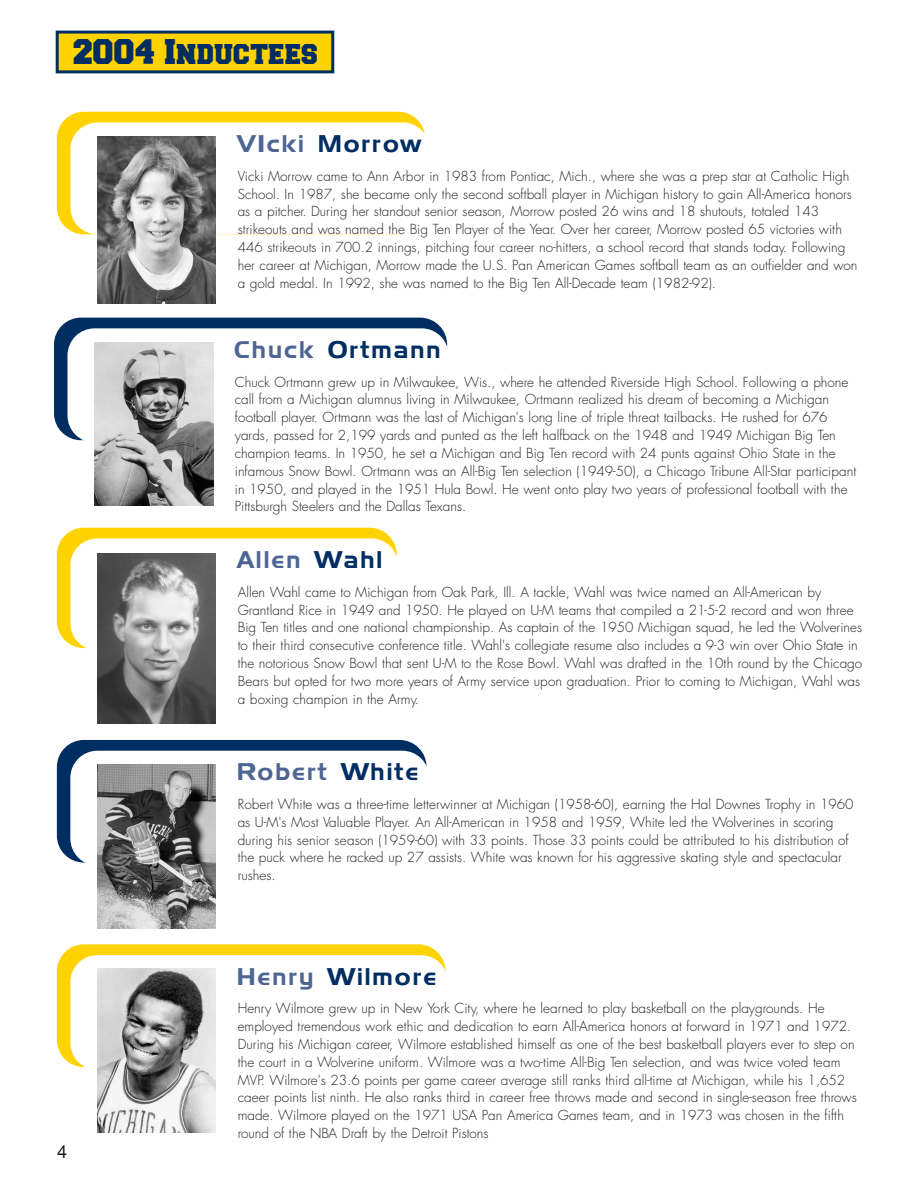
<style>
.page{position:relative;width:918px;height:1188px;background:#fff}
.page>*{position:absolute;margin:0;border:0;box-sizing:border-box;transform-origin:0 0}
.t1{font:30px "Collegiate Black FLF";color:#002d62}
.t2{font:24px "Denmark";color:#002d62}
.t3{font:24px "Denmark";letter-spacing:.085em;color:#4f6694}
.t4{font:18px "Helvetica";color:#231f1f}
.t5{font:300 13.5px/17.9px "Futura";color:#231f1f}
.s1{color:#4f6694}
.s2{color:#002d62}
</style>
<div class="page">
<div style="left:57px;top:32px;width:276px;height:40px;background:#ffd300"></div>
<div style="left:56px;top:31px;width:278px;height:42px;border:3px solid #002d62"></div>
<div style="left:57px;top:112px;width:368px;height:122px;background:#ffd300;border-radius:27px"></div>
<div style="left:70px;top:122px;width:360px;height:112px;background:#fff;border-radius:27px"></div>
<img style="left:98px;top:136px;width:118px;height:168px">
<div style="left:54px;top:318px;width:393px;height:122px;background:#002d62;border-radius:27px"></div>
<div style="left:68px;top:328px;width:381px;height:115px;background:#fff;border-radius:27px"></div>
<img style="left:95px;top:342px;width:118px;height:164px">
<div style="left:57px;top:528px;width:340px;height:120px;background:#ffd300;border-radius:27px"></div>
<div style="left:70px;top:538px;width:328px;height:112px;background:#fff;border-radius:27px"></div>
<img style="left:98px;top:554px;width:118px;height:169px">
<div style="left:57px;top:740px;width:370px;height:123px;background:#002d62;border-radius:27px"></div>
<div style="left:70px;top:751px;width:359px;height:115px;background:#fff;border-radius:27px"></div>
<img style="left:98px;top:764px;width:118px;height:164px">
<div style="left:57px;top:944px;width:389px;height:123px;background:#ffd300;border-radius:27px"></div>
<div style="left:70px;top:955px;width:378px;height:115px;background:#fff;border-radius:27px"></div>
<img style="left:98px;top:969px;width:118px;height:164px">
<h1 class="t1" style="left:74px;top:36px;width:247px">2004 Inductees</h1>
<h2 class="t2" style="left:237px;top:129px;width:185px"><span class="s1">@A/0#</span> ='--'B</h2>
<p class="t5" style="left:238px;top:168px;width:621px">Vicki Morrow came to Ann Arbor in 1983 from Pontiac, Mich., where she was a prep star at Catholic High School. In 1987, she became only the second softball player in Michigan history to gain All-America honors as a pitcher. During her standout senior season, Morrow posted 26 wins and 18 shutouts, totaled 143 strikeouts and was named the Big Ten Player of the Year. Over her career, Morrow posted 65 victories with 446 strikeouts in 700.2 innings, pitching four career no-hitters, a school record that stands today. Following her career at Michigan, Morrow made the U.S. Pan American Games softball team as an outfielder and won a gold medal. In 1992, she was named to the Big Ten All-Decade team (1982-92).</p>
<h2 class="t2" style="left:234px;top:335px;width:208px"><span class="s1">CD*/0</span> E-($599</h2>
<p class="t5" style="left:235px;top:374px;width:623px">Chuck Ortmann grew up in Milwaukee, Wis., where he attended Riverside High School. Following a phone call from a Michigan alumnus living in Milwaukee, Ortmann realized his dream of becoming a Michigan football player. Ortmann was the last of Michigan's long line of triple threat tailbacks. He rushed for 676 yards, passed for 2,199 yards and punted as the left halfback on the 1948 and 1949 Michigan Big Ten champion teams. In 1950, he set a Michigan and Big Ten record with 24 punts against Ohio State in the infamous Snow Bowl. Ortmann was an All-Big Ten selection (1949-50), a Chicago Tribune All-Star participant in 1950, and played in the 1951 Hula Bowl. He went onto play two years of professional football with the Pittsburgh Steelers and the Dallas Texans.</p>
<h2 class="t3" style="left:237px;top:545px;width:147px">%88+9 <span class="s2">F5D8</span></h2>
<p class="t5" style="left:238px;top:584px;width:626px">Allen Wahl came to Michigan from Oak Park, Ill. A tackle, Wahl was twice named an All-American by Grantland Rice in 1949 and 1950. He played on U-M teams that compiled a 21-5-2 record and won three Big Ten titles and one national championship. As captain of the 1950 Michigan squad, he led the Wolverines to their third consecutive conference title. Wahl's collegiate resume also includes a 9-3 win over Ohio State in the notorious Snow Bowl that sent U-M to the Rose Bowl. Wahl was drafted in the 10th round by the Chicago Bears but opted for two more years of Army service upon graduation. Prior to coming to Michigan, Wahl was a boxing champion in the Army.</p>
<h2 class="t3" style="left:237px;top:757px;width:183px">;'&amp;+-( <span class="s2">FD#(+</span></h2>
<p class="t5" style="left:238px;top:796px;width:617px">Robert White was a three-time letterwinner at Michigan (1958-60), earning the Hal Downes Trophy in 1960 as U-M's Most Valuable Player. An All-American in 1958 and 1959, White led the Wolverines in scoring during his senior season (1959-60) with 33 points. Those 33 points could be attributed to his distribution of the puck where he racked up 27 assists. White was known for his aggressive skating style and spectacular rushes.</p>
<h2 class="t2" style="left:237px;top:962px;width:201px"><span class="s1">:+9-G</span> F#8$'-+</h2>
<h3 class="t4" style="left:57px;top:1145px;width:12px">4</h3>
<p class="t5" style="left:238px;top:1001px;width:621px">Henry Wilmore grew up in New York City, where he learned to play basketball on the playgrounds. He employed tremendous work ethic and dedication to earn All-America honors at forward in 1971 and 1972.<br>During his Michigan career, Wilmore established himself as one of the best basketball players ever to step on the court in a Wolverine uniform. Wilmore was a two-time All-Big Ten selection, and was twice voted team MVP. Wilmore's 23.6 points per game career average still ranks third all-time at Michigan, while his 1,652 caeer points list ninth. He also ranks third in career free throws made and second in single-season free throws made. Wilmore played on the 1971 USA Pan America Games team, and in 1973 was chosen in the fifth round of the NBA Draft by the Detroit Pistons</p>
</div>
